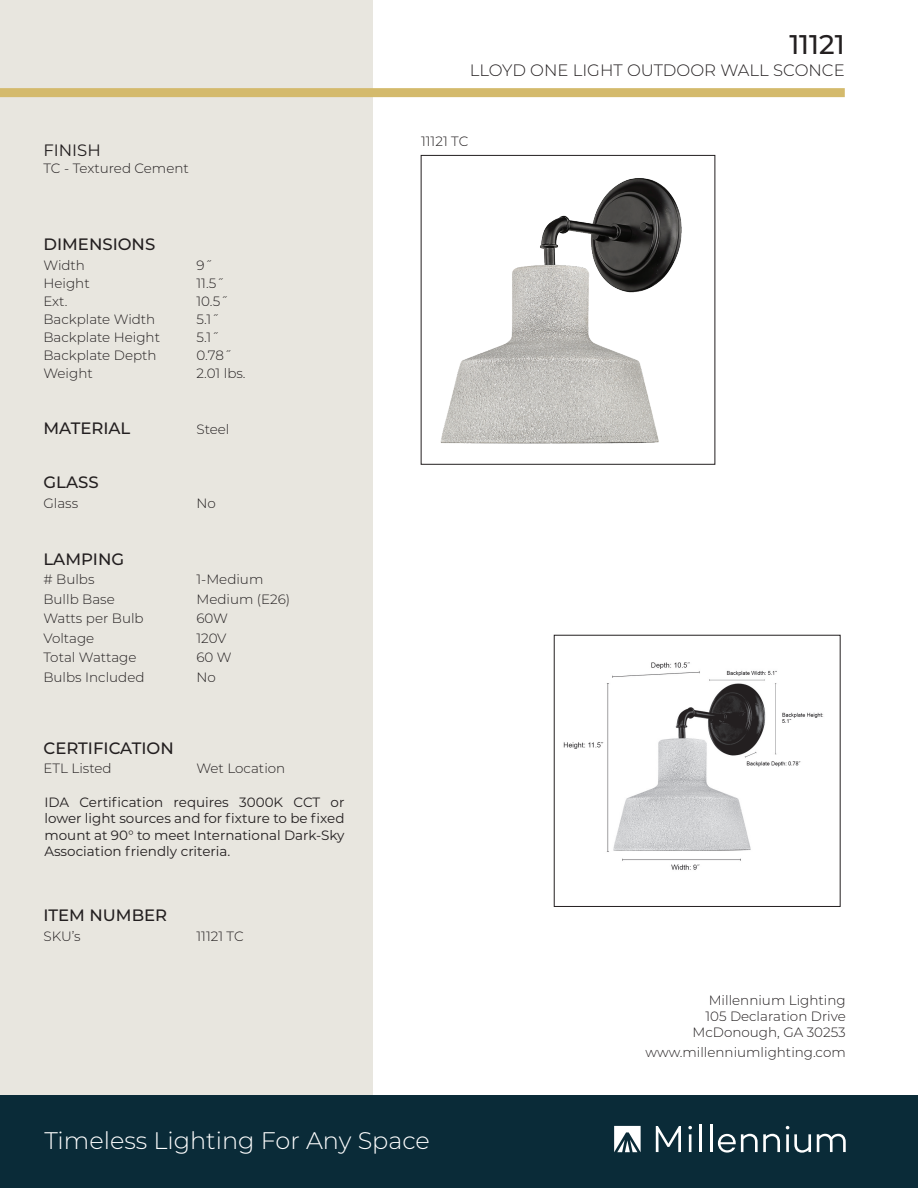
<style>
.page{position:relative;width:918px;height:1188px;background:#fff}
.page>*{position:absolute;margin:0;border:0;box-sizing:border-box;transform-origin:0 0}
.t1{font:500 27px "Montserrat";color:#231f20}
.t2{font:300 24px "Montserrat";color:#fff}
.t3{font:500 16.5px "Montserrat";color:#231f20}
.t4{font:300 16.5px "Montserrat";color:#231f20}
.t5{font:16.5px "Montserrat";color:#231f20}
.t6{font:300 13.5px "Montserrat";color:#231f20}
.t7{font:13.5px/16.2px "Montserrat";color:#231f20;text-align:justify}
</style>
<div class="page">
<img style="left:440px;top:178px;width:242px;height:266px">
<div style="left:0;top:0;width:373px;height:1188px;background:#e8e6df"></div>
<div style="left:0;top:1095px;width:918px;height:93px;background:#0a2b38"></div>
<div style="left:0;top:88px;width:845px;height:9px;background:#d4ba6c"></div>
<svg style="left:656px;top:1126px;width:25px;height:26px"></svg>
<svg style="left:688px;top:1126px;width:4px;height:26px"></svg>
<hr style="left:699px;top:1125px;width:3px;height:27px;background:#fff">
<hr style="left:710px;top:1125px;width:2px;height:27px;background:#fff">
<svg style="left:718px;top:1134px;width:62px;height:19px"></svg>
<svg style="left:786px;top:1126px;width:25px;height:27px"></svg>
<svg style="left:817px;top:1134px;width:29px;height:18px"></svg>
<svg style="left:614px;top:1126px;width:27px;height:26px"></svg>
<img style="left:563px;top:662px;width:260px;height:208px">
<p class="t5" style="left:43px;top:139px;width:59px">FINISH</p>
<p class="t6" style="left:43px;top:159px;width:147px">TC - Textured Cement</p>
<p class="t3" style="left:43px;top:233px;width:113px">DIMENSIONS</p>
<p class="t6" style="left:43px;top:256px;width:43px">Width</p>
<p class="t6" style="left:196px;top:256px;width:18px">9˝</p>
<p class="t6" style="left:43px;top:274px;width:48px">Height</p>
<p class="t6" style="left:196px;top:274px;width:29px">11.5˝</p>
<p class="t6" style="left:43px;top:292px;width:26px">Ext.</p>
<p class="t6" style="left:196px;top:292px;width:33px">10.5˝</p>
<p class="t6" style="left:43px;top:310px;width:113px">Backplate Width</p>
<p class="t6" style="left:196px;top:310px;width:24px">5.1˝</p>
<p class="t6" style="left:43px;top:328px;width:118px">Backplate Height</p>
<p class="t6" style="left:196px;top:328px;width:24px">5.1˝</p>
<p class="t6" style="left:43px;top:346px;width:115px">Backplate Depth</p>
<p class="t6" style="left:196px;top:346px;width:37px">0.78˝</p>
<p class="t6" style="left:43px;top:364px;width:51px">Weight</p>
<p class="t6" style="left:196px;top:364px;width:51px">2.01 lbs.</p>
<p class="t3" style="left:43px;top:416px;width:88px">MATERIAL</p>
<p class="t6" style="left:196px;top:420px;width:34px">Steel</p>
<p class="t3" style="left:43px;top:471px;width:57px">GLASS</p>
<p class="t6" style="left:43px;top:494px;width:36px">Glass</p>
<p class="t6" style="left:196px;top:494px;width:21px">No</p>
<p class="t3" style="left:43px;top:547px;width:82px">LAMPING</p>
<p class="t6" style="left:43px;top:570px;width:53px"># Bulbs</p>
<p class="t6" style="left:196px;top:570px;width:68px">1-Medium</p>
<p class="t6" style="left:43px;top:590px;width:73px">Bullb Base</p>
<p class="t6" style="left:196px;top:590px;width:95px">Medium (E26)</p>
<p class="t6" style="left:43px;top:609px;width:102px">Watts per Bulb</p>
<p class="t6" style="left:196px;top:609px;width:33px">60W</p>
<p class="t6" style="left:43px;top:629px;width:52px">Voltage</p>
<p class="t6" style="left:196px;top:629px;width:32px">120V</p>
<p class="t6" style="left:43px;top:648px;width:95px">Total Wattage</p>
<p class="t6" style="left:196px;top:648px;width:37px">60 W</p>
<p class="t6" style="left:43px;top:668px;width:103px">Bulbs Included</p>
<p class="t6" style="left:196px;top:668px;width:21px">No</p>
<p class="t3" style="left:43px;top:736px;width:132px">CERTIFICATION</p>
<p class="t6" style="left:43px;top:759px;width:70px">ETL Listed</p>
<p class="t6" style="left:196px;top:759px;width:90px">Wet Location</p>
<p class="t7" style="left:44px;top:794px;width:302px">IDA Certification requires 3000K CCT or lower light sources and for fixture to be fixed mount at 90° to meet International Dark-Sky Association friendly criteria.</p>
<p class="t3" style="left:43px;top:904px;width:125px">ITEM NUMBER</p>
<p class="t6" style="left:43px;top:927px;width:39px">SKU’s</p>
<p class="t6" style="left:196px;top:927px;width:49px">11121 TC</p>
<p class="t1" style="left:789px;top:25px;width:57px">11121</p>
<p class="t4" style="left:470px;top:59px;width:376px">LLOYD ONE LIGHT OUTDOOR WALL SCONCE</p>
<p class="t6" style="left:421px;top:132px;width:49px">11121 TC</p>
<p class="t6" style="left:709px;top:991px;width:139px">Millennium Lighting</p>
<p class="t6" style="left:705px;top:1007px;width:142px">105 Declaration Drive</p>
<p class="t6" style="left:692px;top:1023px;width:155px">McDonough, GA 30253</p>
<p class="t6" style="left:645px;top:1043px;width:202px">www.millenniumlighting.com</p>
<p class="t2" style="left:44px;top:1124px;width:387px">Timeless Lighting For Any Space</p>
</div>
